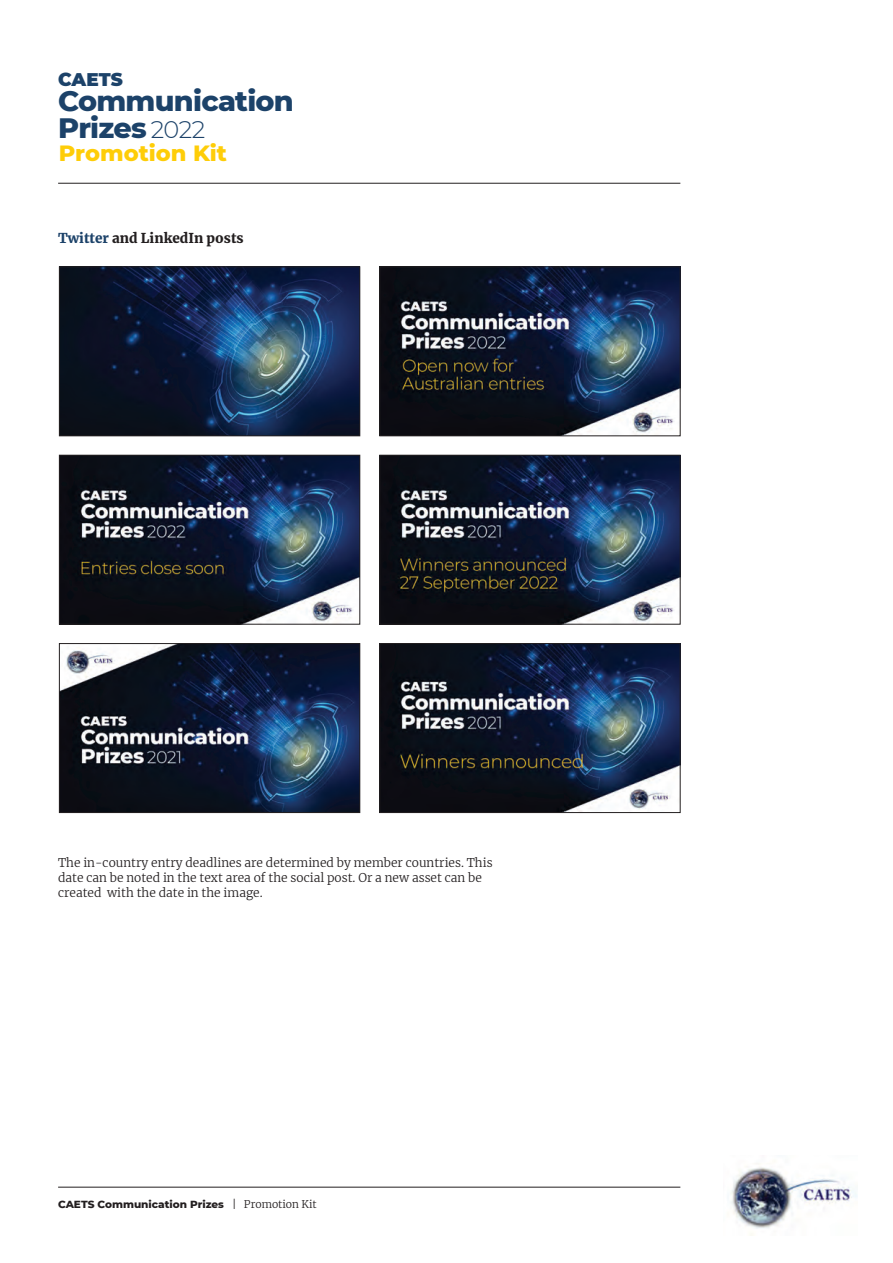
<style>
.page{position:relative;width:893px;height:1263px;background:#fff}
.page>*{position:absolute;margin:0;border:0;box-sizing:border-box;transform-origin:0 0}
.t1{font:800 28.65px/26.7px "Montserrat";letter-spacing:-.025em;color:#1c4269}
.t2{font:800 22.5px "Montserrat";color:#fecd08}
.t3{font:900 18.3px "Montserrat";color:#1c4269}
.t4{font:900 13.5px "Merriweather";color:#231f20}
.t5{font:300 12px/15px "Merriweather";color:#231f20}
.t6{font:800 10.5px "Montserrat";color:#231f20}
.s1{font-weight:300;font-size:24px}
.s2{color:#1c4269}
.s3{font-family:"Merriweather";font-weight:300}
</style>
<div class="page">
<hr style="left:58px;top:1187px;width:622px;height:1px;background:#231f20">
<hr style="left:58px;top:183px;width:622px;height:1px;background:#231f20">
<img style="left:731px;top:1167px;width:126px;height:68px">
<img style="left:61px;top:269px;width:297px;height:165px">
<div style="left:59px;top:267px;width:301px;height:169px;border:1px solid #231f20"></div>
<img style="left:61px;top:457px;width:297px;height:165px">
<div style="left:59px;top:455px;width:301px;height:169px;border:1px solid #231f20"></div>
<img style="left:61px;top:645px;width:297px;height:166px">
<div style="left:59px;top:643px;width:301px;height:170px;border:1px solid #231f20"></div>
<img style="left:382px;top:269px;width:296px;height:165px">
<div style="left:380px;top:267px;width:300px;height:169px;border:1px solid #231f20"></div>
<img style="left:382px;top:457px;width:296px;height:165px">
<div style="left:380px;top:455px;width:300px;height:169px;border:1px solid #231f20"></div>
<img style="left:382px;top:645px;width:296px;height:166px">
<div style="left:380px;top:643px;width:300px;height:170px;border:1px solid #231f20"></div>
<h3 class="t3" style="left:58px;top:66px;width:66px">CAETS</h3>
<h1 class="t1" style="left:58px;top:86px;width:237px">Communication<br>Prizes <span class="s1">2022</span></h1>
<h2 class="t2" style="left:59px;top:137px;width:170px">Promotion Kit</h2>
<p class="t4" style="left:58px;top:229px;width:187px"><span class="s2">Twitter</span> and LinkedIn posts</p>
<p class="t5" style="left:58px;top:854px;width:436px">The in-country entry deadlines are determined by member countries. This date can be noted in the text area of the social post. Or a new asset can be created with the date in the image.</p>
<p class="t6" style="left:58px;top:1196px;width:260px">CAETS Communication Prizes <span class="s3">| Promotion Kit</span></p>
</div>
